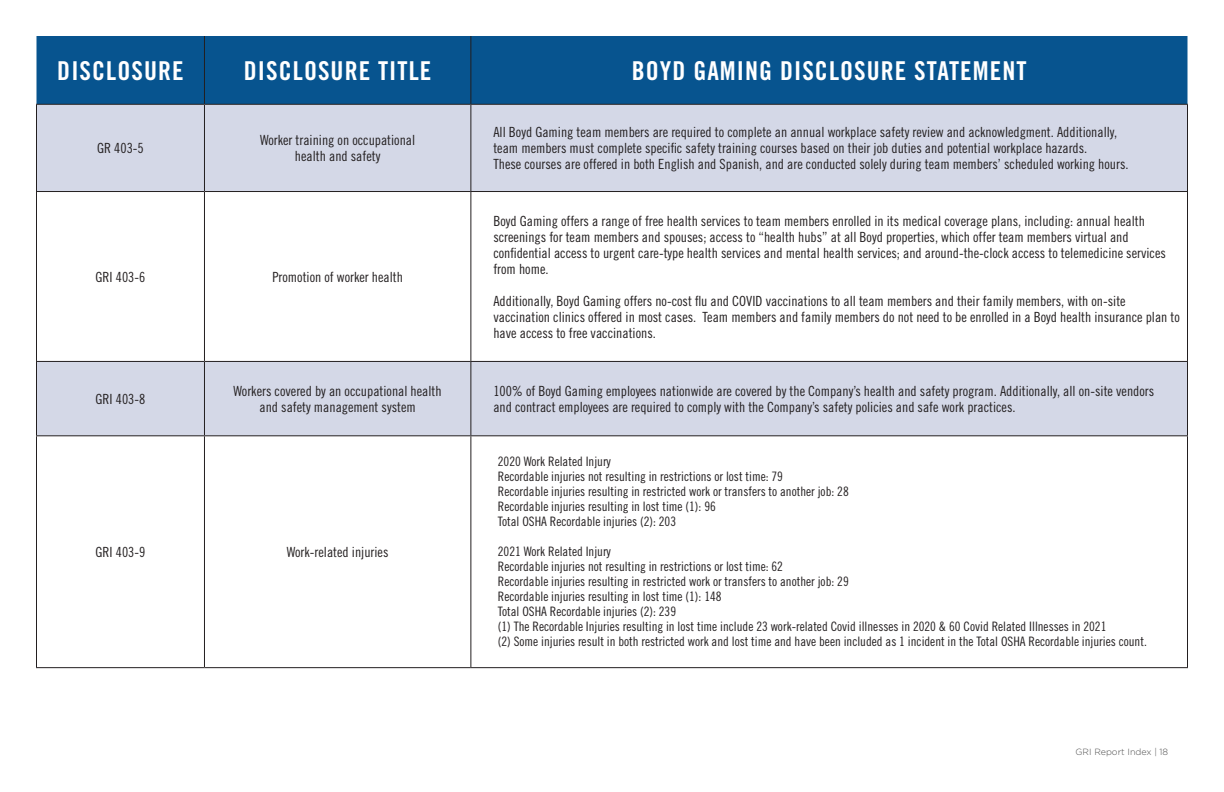
<style>
.page{position:relative;width:1224px;height:792px;background:#fff}
.page>*{position:absolute;margin:0;border:0;box-sizing:border-box;transform-origin:0 0}
.t1{font:26px "Trade Gothic LT Std Bd Cn 20";letter-spacing:.04em;color:#fff}
.t2{font:14px/16px "Trade Gothic LT Std Cn 18";color:#231f20}
.t3{font:13px/15px "Trade Gothic LT Std Cn 18";color:#231f20}
.t4{font:300 9px "Gotham";color:#4c4c4c}
</style>
<div class="page">
<div style="left:36px;top:36px;width:1152px;height:68px;background:#07548f"></div>
<svg style="left:37px;top:105px;width:1150px;height:330px"></svg>
<hr style="left:204px;top:36px;width:1px;height:68px;background:#231f20">
<hr style="left:470px;top:36px;width:1px;height:68px;background:#231f20">
<hr style="left:36px;top:192px;width:1px;height:169px;background:#231f20">
<hr style="left:204px;top:192px;width:1px;height:169px;background:#231f20">
<hr style="left:470px;top:192px;width:1px;height:169px;background:#231f20">
<hr style="left:1187px;top:192px;width:1px;height:169px;background:#231f20">
<hr style="left:36px;top:361px;width:168px;height:1px;background:#231f20">
<hr style="left:36px;top:362px;width:1px;height:73px;background:#231f20">
<hr style="left:204px;top:361px;width:267px;height:1px;background:#231f20">
<hr style="left:204px;top:362px;width:1px;height:73px;background:#231f20">
<hr style="left:471px;top:361px;width:717px;height:1px;background:#231f20">
<hr style="left:470px;top:362px;width:1px;height:73px;background:#231f20">
<hr style="left:1187px;top:362px;width:1px;height:73px;background:#231f20">
<hr style="left:36px;top:435px;width:168px;height:1px;background:#231f20">
<hr style="left:36px;top:436px;width:1px;height:231px;background:#231f20">
<hr style="left:204px;top:435px;width:267px;height:1px;background:#231f20">
<hr style="left:204px;top:436px;width:1px;height:231px;background:#231f20">
<hr style="left:471px;top:435px;width:717px;height:1px;background:#231f20">
<hr style="left:470px;top:436px;width:1px;height:231px;background:#231f20">
<hr style="left:1187px;top:436px;width:1px;height:231px;background:#231f20">
<hr style="left:36px;top:667px;width:168px;height:1px;background:#231f20">
<hr style="left:204px;top:667px;width:267px;height:1px;background:#231f20">
<hr style="left:471px;top:667px;width:717px;height:1px;background:#231f20">
<hr style="left:36px;top:104px;width:168px;height:1px;background:#231f20">
<hr style="left:36px;top:105px;width:1px;height:86px;background:#231f20">
<hr style="left:36px;top:191px;width:168px;height:1px;background:#231f20">
<hr style="left:204px;top:104px;width:267px;height:1px;background:#231f20">
<hr style="left:204px;top:105px;width:1px;height:86px;background:#231f20">
<hr style="left:204px;top:191px;width:267px;height:1px;background:#231f20">
<hr style="left:471px;top:104px;width:717px;height:1px;background:#231f20">
<hr style="left:470px;top:105px;width:1px;height:86px;background:#231f20">
<hr style="left:1187px;top:105px;width:1px;height:86px;background:#231f20">
<hr style="left:471px;top:191px;width:717px;height:1px;background:#231f20">
<h1 class="t1" style="left:57px;top:54px;width:128px">DISCLOSURE</h1>
<h1 class="t1" style="left:244px;top:54px;width:189px">DISCLOSURE TITLE</h1>
<h1 class="t1" style="left:632px;top:54px;width:396px">BOYD GAMING DISCLOSURE STATEMENT</h1>
<p class="t2" style="left:97px;top:140px;width:48px">GR 403-5</p>
<p class="t2" style="left:260px;top:132px;width:157px;text-align:center">Worker training on occupational health and safety</p>
<p class="t2" style="left:493px;top:124px;width:637px">All Boyd Gaming team members are required to complete an annual workplace safety review and acknowledgment. Additionally, team members must complete specific safety training courses based on their job duties and potential workplace hazards.<br>These courses are offered in both English and Spanish, and are conducted solely during team members’ scheduled working hours.</p>
<p class="t2" style="left:96px;top:268px;width:51px">GRI 403-6</p>
<p class="t2" style="left:272px;top:268px;width:132px">Promotion of worker health</p>
<p class="t2" style="left:493px;top:212px;width:674px">Boyd Gaming offers a range of free health services to team members enrolled in its medical coverage plans, including: annual health screenings for team members and spouses; access to “health hubs” at all Boyd properties, which offer team members virtual and confidential access to urgent care-type health services and mental health services; and around-the-clock access to telemedicine services from home.</p>
<p class="t2" style="left:493px;top:292px;width:688px">Additionally, Boyd Gaming offers no-cost flu and COVID vaccinations to all team members and their family members, with on-site vaccination clinics offered in most cases. Team members and family members do not need to be enrolled in a Boyd health insurance plan to have access to free vaccinations.</p>
<p class="t2" style="left:96px;top:391px;width:51px">GRI 403-8</p>
<p class="t2" style="left:234px;top:383px;width:210px;text-align:center">Workers covered by an occupational health and safety management system</p>
<p class="t2" style="left:493px;top:383px;width:662px">100% of Boyd Gaming employees nationwide are covered by the Company’s health and safety program. Additionally, all on-site vendors and contract employees are required to comply with the Company’s safety policies and safe work practices.</p>
<p class="t2" style="left:96px;top:544px;width:51px">GRI 403-9</p>
<p class="t2" style="left:287px;top:544px;width:103px">Work-related injuries</p>
<p class="t3" style="left:498px;top:454px;width:352px">2020 Work Related Injury<br>Recordable injuries not resulting in restrictions or lost time: 79<br>Recordable injuries resulting in restricted work or transfers to another job: 28<br>Recordable injuries resulting in lost time (1): 96<br>Total OSHA Recordable injuries (2): 203</p>
<p class="t3" style="left:498px;top:544px;width:651px">2021 Work Related Injury<br>Recordable injuries not resulting in restrictions or lost time: 62<br>Recordable injuries resulting in restricted work or transfers to another job: 29<br>Recordable injuries resulting in lost time (1): 148<br>Total OSHA Recordable injuries (2): 239<br>(1) The Recordable Injuries resulting in lost time include 23 work-related Covid illnesses in 2020 &amp; 60 Covid Related Illnesses in 2021<br>(2) Some injuries result in both restricted work and lost time and have been included as 1 incident in the Total OSHA Recordable injuries count.</p>
<p class="t4" style="left:1076px;top:747px;width:94px">GRI Report Index | 18</p>
</div>
